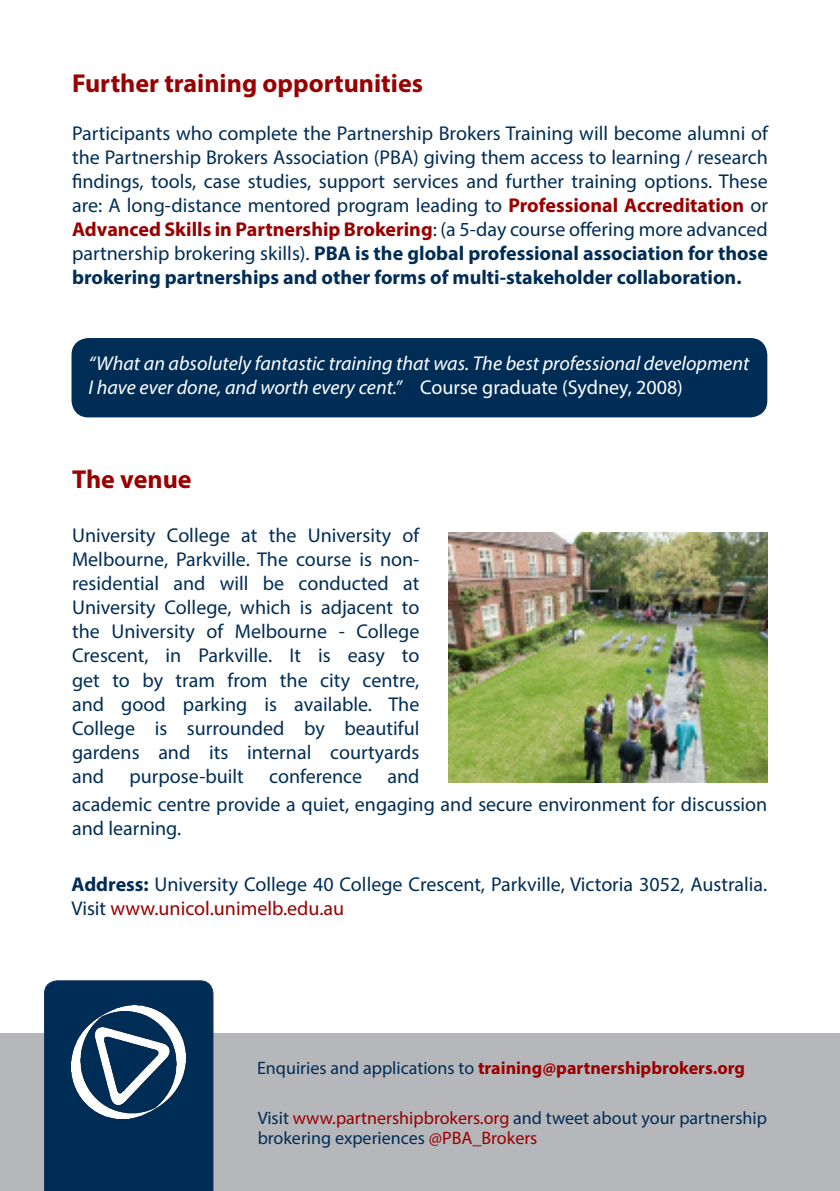
<style>
.page{position:relative;width:840px;height:1191px;background:#fff}
.page>*{position:absolute;margin:0;border:0;box-sizing:border-box;transform-origin:0 0}
.t1{font:700 26px "Myriad Pro";color:#900}
.t2{font:20px/24px "Myriad Pro";color:#002d56;text-align:justify}
.t3{font:italic 20px/24px "Myriad Pro";color:#fff}
.t4{font:18px/20px "Myriad Pro";color:#002d56}
.t5{font:700 18px "Myriad Pro";color:#900}
.s1{font-weight:700;color:#900}
.s2{font-weight:700}
.s3{font-style:normal}
.s4{color:#900}
.s5{font-weight:400;color:#002d56}
</style>
<div class="page">
<img style="left:448px;top:532px;width:318px;height:250px">
<div style="left:0;top:1033px;width:839px;height:158px;background:#b6b7bb"></div>
<div style="left:44px;top:980px;width:169px;height:211px;background:#002d56"></div>
<img style="left:71px;top:1005px;width:114px;height:114px">
<div style="left:71px;top:338px;width:695px;height:79px;background:#002d56;border-radius:17px"></div>
<p class="t1" style="left:72px;top:66px;width:352px">Further training opportunities</p>
<p class="t2" style="left:72px;top:121px;width:697px">Participants who complete the Partnership Brokers Training will become alumni of the Partnership Brokers Association (PBA) giving them access to learning / research findings, tools, case studies, support services and further training options. These are: A long-distance mentored program leading to <span class="s1">Professional Accreditation</span> or <span class="s1">Advanced Skills in Partnership Brokering</span>: (a 5-day course offering more advanced partnership brokering skills). <span class="s2">PBA is the global professional association for those brokering partnerships and other forms of multi-stakeholder collaboration.</span></p>
<p class="t3" style="left:88px;top:351px;width:662px">“What an absolutely fantastic training that was. The best professional development<br>I have ever done, and worth every cent.” <span class="s3">Course graduate (Sydney, 2008)</span></p>
<p class="t1" style="left:72px;top:462px;width:121px">The venue</p>
<p class="t2" style="left:72px;top:523px;width:349px">University College at the University of Melbourne, Parkville. The course is non&shy;residential and will be conducted at University College, which is adjacent to the University of Melbourne - College Crescent, in Parkville. It is easy to get to by tram from the city centre, and good parking is available. The College is surrounded by beautiful gardens and its internal courtyards and</p>
<p class="t2" style="left:129px;top:763px;width:116px">purpose-built</p>
<p class="t2" style="left:269px;top:763px;width:94px">conference</p>
<p class="t2" style="left:387px;top:763px;width:34px">and</p>
<p class="t2" style="left:72px;top:792px;width:696px">academic centre provide a quiet, engaging and secure environment for discussion and learning.</p>
<p class="t2" style="left:71px;top:872px;width:697px"><span class="s2">Address:</span> University College 40 College Crescent, Parkville, Victoria 3052, Australia.<br>Visit <span class="s4">www.unicol.unimelb.edu.au</span></p>
<p class="t5" style="left:257px;top:1056px;width:489px"><span class="s5">Enquiries and applications to</span> training@partnershipbrokers.org</p>
<p class="t4" style="left:257px;top:1107px;width:510px">Visit <span class="s4">www.partnershipbrokers.org</span> and tweet about your partnership brokering experiences <span class="s4">@PBA_Brokers</span></p>
</div>
